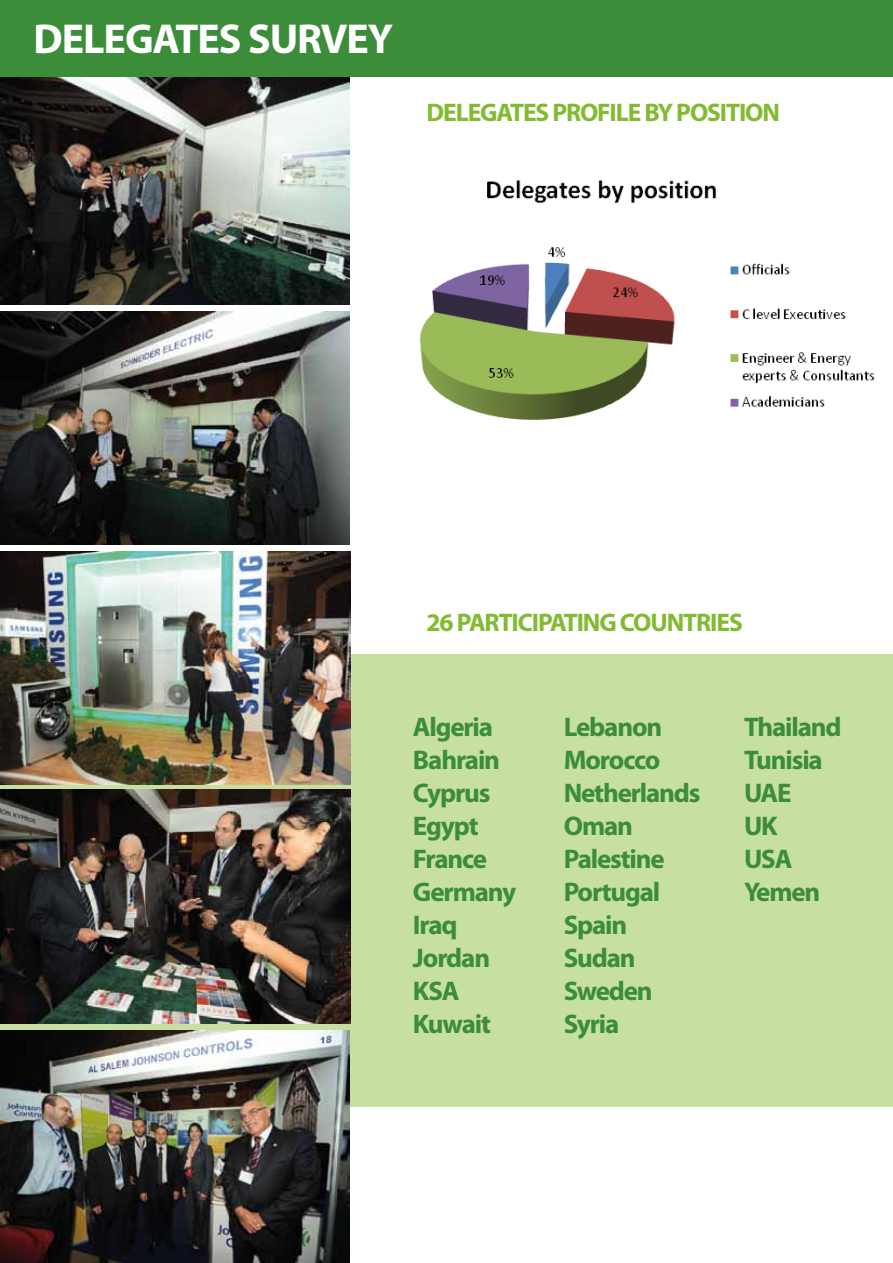
<style>
.page{position:relative;width:893px;height:1263px;background:#fff}
.page>*{position:absolute;margin:0;border:0;box-sizing:border-box;transform-origin:0 0}
.t1{font:700 42px "Myriad Pro";letter-spacing:-.025em;color:#fff}
.t2{font:700 27px/33px "Myriad Pro";letter-spacing:-.04em;color:#3c8d3a}
.t3{font:700 25.5px "Myriad Pro";letter-spacing:-.04em;color:#82bb31}
</style>
<div class="page">
<div style="left:0;top:654px;width:892px;height:453px;background:#c7e0a2"></div>
<img style="left:0;top:76px;width:349px;height:229px">
<div style="left:0;top:0;width:893px;height:76px;background:#3c8d3a"></div>
<img style="left:0;top:312px;width:349px;height:232px">
<img style="left:0;top:551px;width:351px;height:234px">
<img style="left:0;top:790px;width:351px;height:233px">
<img style="left:0;top:1030px;width:350px;height:233px">
<img style="left:419px;top:179px;width:456px;height:241px">
<h1 class="t1" style="left:34px;top:12px;width:361px">DELEGATES SURVEY</h1>
<p class="t3" style="left:427px;top:96px;width:355px">DELEGATES PROFILE BY POSITION</p>
<p class="t3" style="left:427px;top:606px;width:318px">26 PARTICIPATING COUNTRIES</p>
<p class="t2" style="left:413px;top:710px;width:105px">Algeria<br>Bahrain<br>Cyprus<br>Egypt<br>France<br>Germany<br>Iraq<br>Jordan<br>KSA<br>Kuwait</p>
<p class="t2" style="left:564px;top:710px;width:138px">Lebanon<br>Morocco<br>Netherlands<br>Oman<br>Palestine<br>Portugal<br>Spain<br>Sudan<br>Sweden<br>Syria</p>
<p class="t2" style="left:744px;top:710px;width:99px">Thailand<br>Tunisia<br>UAE<br>UK<br>USA<br>Yemen</p>
</div>
